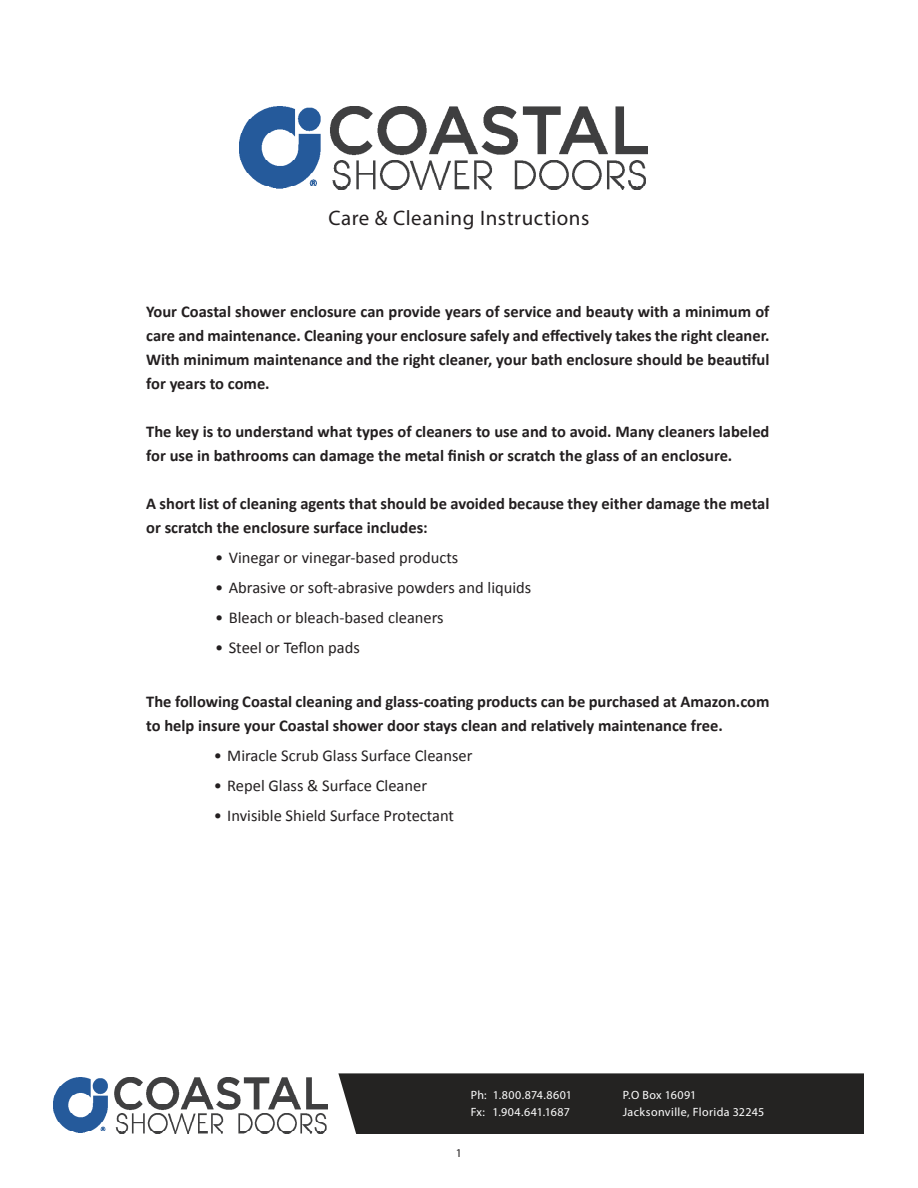
<style>
.page{position:relative;width:918px;height:1188px;background:#fff}
.page>*{position:absolute;margin:0;border:0;box-sizing:border-box;transform-origin:0 0}
.t1{font:21px "Myriad Pro";letter-spacing:.025em;color:#231f20}
.t2{font:700 16.5px/24px "Calibri";color:#231f20}
.t3{font:16.5px "Calibri";color:#231f20}
.t4{font:12px/16.5px "Myriad Pro";letter-spacing:.03em;color:#fff}
.t5{font:12px "Myriad Pro";color:#231f20}
</style>
<div class="page">
<img style="left:54px;top:1078px;width:274px;height:55px">
<div style="left:338px;top:1073px;width:526px;height:61px;background:#242322"></div>
<img style="left:239px;top:106px;width:409px;height:83px">
<p class="t1" style="left:329px;top:205px;width:262px">Care &amp; Cleaning Instructions</p>
<p class="t2" style="left:146px;top:300px;width:625px;text-align:justify">Your Coastal shower enclosure can provide years of service and beauty with a minimum of care and maintenance. Cleaning your enclosure safely and effectively takes the right cleaner.<br>With minimum maintenance and the right cleaner, your bath enclosure should be beautiful for years to come.</p>
<p class="t2" style="left:146px;top:420px;width:625px">The key is to understand what types of cleaners to use and to avoid. Many cleaners labeled for use in bathrooms can damage the metal finish or scratch the glass of an enclosure.</p>
<p class="t2" style="left:146px;top:492px;width:625px">A short list of cleaning agents that should be avoided because they either damage the metal or scratch the enclosure surface includes:</p>
<p class="t3" style="left:215px;top:547px;width:245px">• Vinegar or vinegar-based products</p>
<p class="t3" style="left:215px;top:577px;width:318px">• Abrasive or soft-abrasive powders and liquids</p>
<p class="t3" style="left:215px;top:607px;width:230px">• Bleach or bleach-based cleaners</p>
<p class="t3" style="left:215px;top:637px;width:146px">• Steel or Teflon pads</p>
<p class="t2" style="left:146px;top:690px;width:625px">The following Coastal cleaning and glass-coating products can be purchased at Amazon.com to help insure your Coastal shower door stays clean and relatively maintenance free.</p>
<p class="t3" style="left:214px;top:745px;width:260px">• Miracle Scrub Glass Surface Cleanser</p>
<p class="t3" style="left:214px;top:775px;width:215px">• Repel Glass &amp; Surface Cleaner</p>
<p class="t3" style="left:214px;top:805px;width:242px">• Invisible Shield Surface Protectant</p>
<p class="t4" style="left:471px;top:1087px;width:103px">Ph: 1.800.874.8601<br>Fx: 1.904.641.1687</p>
<p class="t5" style="left:456px;top:1146px;width:8px">1</p>
<p class="t4" style="left:623px;top:1087px;width:143px">P.O Box 16091<br>Jacksonville, Florida 32245</p>
</div>
